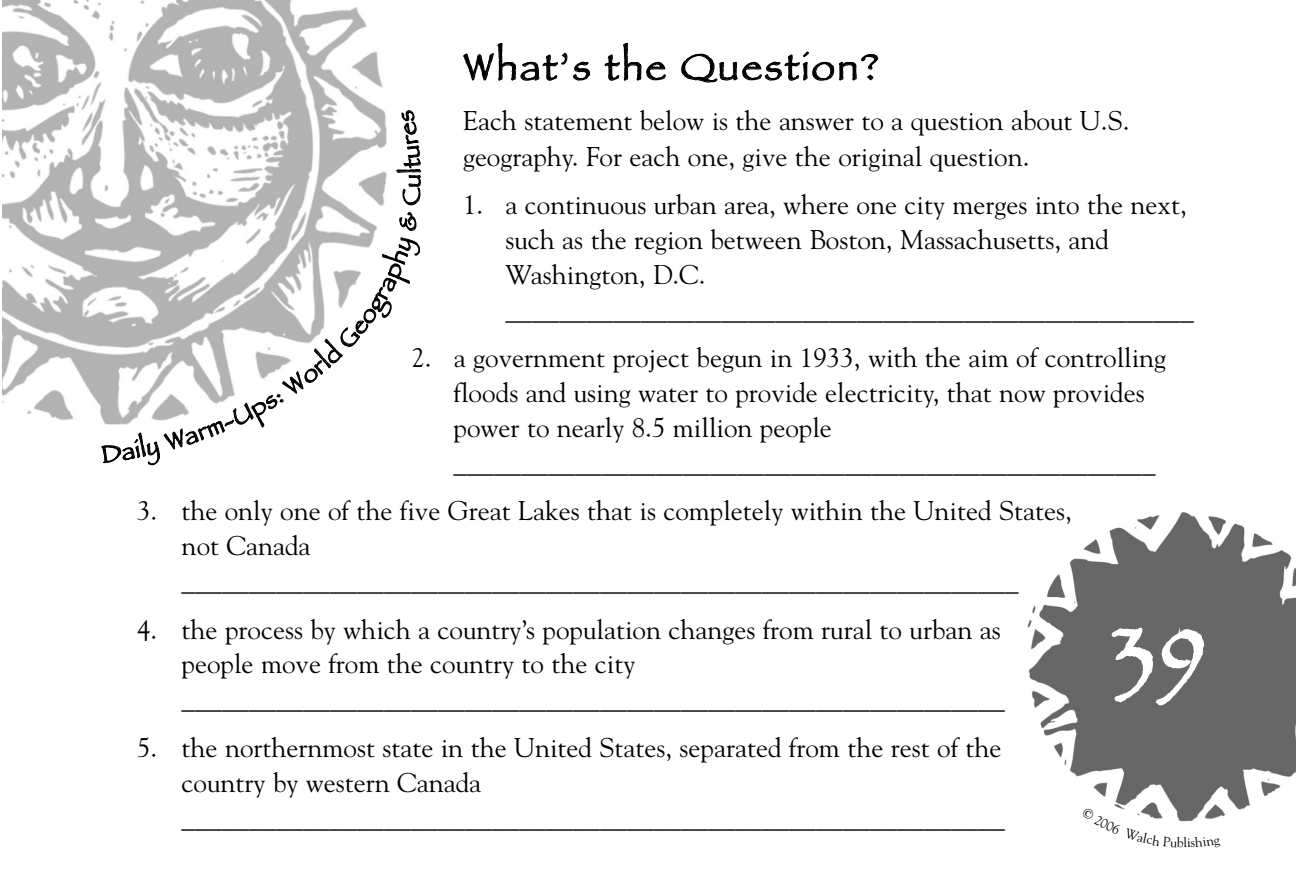
<style>
.page{position:relative;width:1296px;height:891px;background:#fff}
.page>*{position:absolute;margin:0;border:0;box-sizing:border-box;transform-origin:0 0}
.t1{font:88.65px "Papyrus";color:#fff}
.t2{font:38.25px "Papyrus";letter-spacing:.065em;color:#000}
.t3{font:27px/34.9px "Goudy";color:#000}
</style>
<div class="page">
<img style="left:1027px;top:512px;width:269px;height:305px">
<img style="left:3px;top:0;width:384px;height:420px">
<svg style="left:101px;top:237px;width:286px;height:188px"></svg>
<svg style="left:1082px;top:807px;width:139px;height:15px"></svg>
<h2 class="t2" style="left:464px;top:44px;width:417px">What’s the Question?</h2>
<p class="t3" style="left:463px;top:104px;width:668px;line-height:36px">Each statement below is the answer to a question about U.S. geography. For each one, give the original question.</p>
<p class="t3" style="left:505px;top:189px;width:690px;text-indent:-42px">1. a continuous urban area, where one city merges into the next, such as the region between Boston, Massachusetts, and Washington, D.C. ___________________________________________________</p>
<p class="t3" style="left:454px;top:342px;width:714px;text-indent:-42px">2. a government project begun in 1933, with the aim of controlling floods and using water to provide electricity, that now provides power to nearly 8.5 million people ____________________________________________________</p>
<p class="t3" style="left:182px;top:496px;width:892px;text-indent:-45px">3. the only one of the five Great Lakes that is completely within the United States, not Canada ______________________________________________________________</p>
<p class="t3" style="left:182px;top:614px;width:825px;text-indent:-45px">4. the process by which a country’s population changes from rural to urban as people move from the country to the city _____________________________________________________________</p>
<p class="t3" style="left:182px;top:732px;width:825px;text-indent:-45px">5. the northernmost state in the United States, separated from the rest of the country by western Canada _____________________________________________________________</p>
<h1 class="t1" style="left:1113px;top:605px;width:94px">39</h1>
</div>
